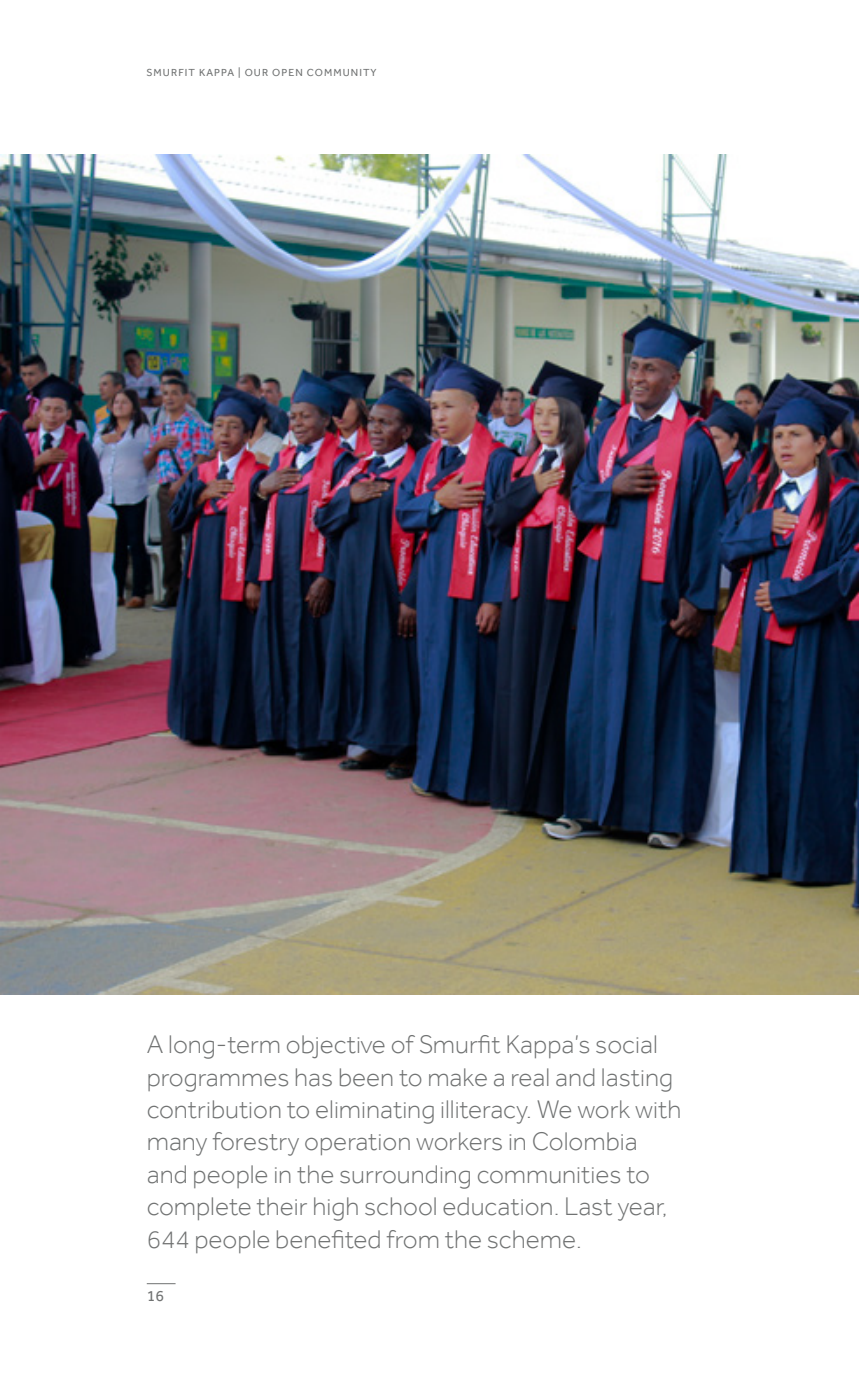
<style>
.page{position:relative;width:859px;height:1389px;background:#fff}
.page>*{position:absolute;margin:0;border:0;box-sizing:border-box;transform-origin:0 0}
.t1{font:300 26.25px/32.4px "Effra Corp";color:#707272}
.t2{font:15.75px "Effra Corp";color:#707272}
.t3{font:10.5px "Effra Corp";letter-spacing:.1em;color:#707272}
</style>
<div class="page">
<svg style="left:147px;top:1283px;width:28px;height:1px"></svg>
<img style="left:0;top:155px;width:858px;height:840px">
<p class="t3" style="left:146px;top:67px;width:231px">SMURFIT KAPPA | OUR OPEN COMMUNITY</p>
<p class="t1" style="left:147px;top:1028px;width:536px">A long-term objective of Smurfit Kappa’s social programmes has been to make a real and lasting contribution to eliminating illiteracy. We work with many forestry operation workers in Colombia and people in the surrounding communities to complete their high school education. Last year, 644 people benefited from the scheme.</p>
<p class="t2" style="left:147px;top:1287px;width:19px">16</p>
</div>
